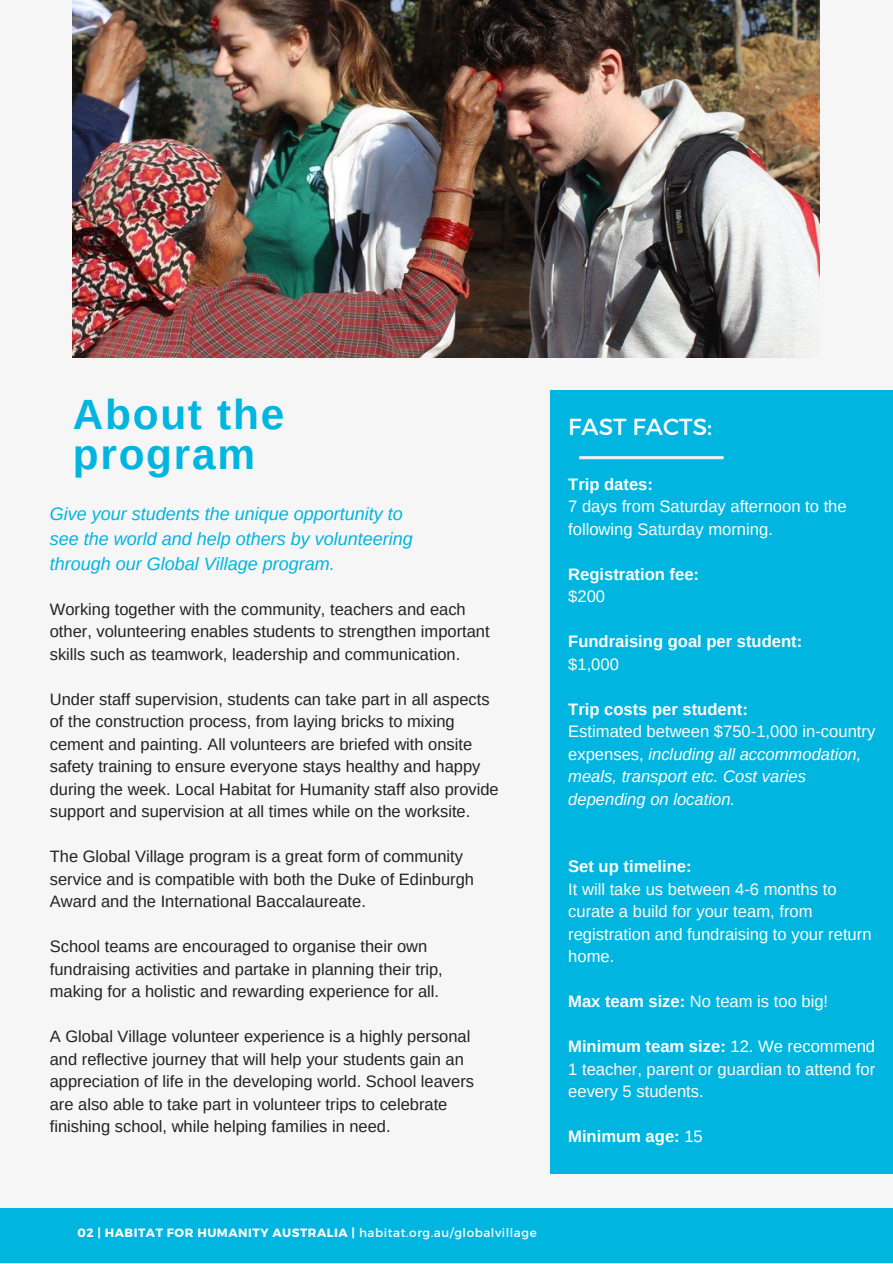
<style>
.page{position:relative;width:893px;height:1264px;background:#fff}
.page>*{position:absolute;margin:0;border:0;box-sizing:border-box;transform-origin:0 0}
.t1{font:700 42.3px "Arimo";letter-spacing:.04em;color:#00b5df}
.t2{font:23.25px "Montserrat";color:#fff}
.t3{font:italic 18px/24.8px "Arimo";color:#00b5df}
.t4{font:16.65px/22.5px "Arimo";color:#fff}
.t5{font:italic 16.65px/22.5px "Arimo";color:#fff}
.t6{font:700 16.65px "Arimo";color:#fff}
.t7{font:16.5px/22.5px "Arimo";color:#222}
.t8{font:700 12px "Montserrat";letter-spacing:.045em;color:#fff}
.s1{font-style:normal}
.s2{font-weight:700}
.s3{font-weight:400}
</style>
<div class="page">
<div style="left:0;top:0;width:892px;height:1262px;background:#f6f6f6"></div>
<div style="left:0;top:1208px;width:892px;height:54px;background:#00b5df"></div>
<img style="left:73px;top:0;width:746px;height:357px">
<div style="left:550px;top:390px;width:342px;height:783px;background:#00b5df"></div>
<svg style="left:579px;top:456px;width:144px;height:3px"></svg>
<p class="t1" style="left:73px;top:391px;width:213px">About the</p>
<p class="t1" style="left:73px;top:431px;width:184px">program</p>
<p class="t3" style="left:50px;top:501px;width:364px">Give your students the unique opportunity to see the world and help others by volunteering through our Global Village program.</p>
<p class="t7" style="left:50px;top:597px;width:441px">Working together with the community, teachers and each other, volunteering enables students to strengthen important skills such as teamwork, leadership and communication.</p>
<p class="t7" style="left:50px;top:687px;width:450px">Under staff supervision, students can take part in all aspects of the construction process, from laying bricks to mixing cement and painting. All volunteers are briefed with onsite safety training to ensure everyone stays healthy and happy during the week. Local Habitat for Humanity staff also provide support and supervision at all times while on the worksite.</p>
<p class="t7" style="left:50px;top:845px;width:425px">The Global Village program is a great form of community service and is compatible with both the Duke of Edinburgh<br>Award and the International Baccalaureate.</p>
<p class="t7" style="left:50px;top:935px;width:394px">School teams are encouraged to organise their own fundraising activities and partake in planning their trip, making for a holistic and rewarding experience for all.</p>
<p class="t7" style="left:50px;top:1025px;width:426px">A Global Village volunteer experience is a highly personal and reflective journey that will help your students gain an appreciation of life in the developing world. School leavers are also able to take part in volunteer trips to celebrate finishing school, while helping families in need.</p>
<p class="t2" style="left:568px;top:411px;width:145px">FAST FACTS:</p>
<p class="t6" style="left:568px;top:474px;width:86px">Trip dates:</p>
<p class="t4" style="left:568px;top:495px;width:280px">7 days from Saturday afternoon to the following Saturday morning.</p>
<p class="t6" style="left:568px;top:564px;width:132px">Registration fee:</p>
<p class="t4" style="left:568px;top:585px;width:38px">$200</p>
<p class="t6" style="left:568px;top:632px;width:235px">Fundraising goal per student:</p>
<p class="t4" style="left:568px;top:652px;width:52px">$1,000</p>
<p class="t6" style="left:568px;top:699px;width:181px">Trip costs per student:</p>
<p class="t5" style="left:568px;top:720px;width:308px"><span class="s1">Estimated between $750-1,000 in-country expenses,</span> including all accommodation, meals, transport etc. Cost varies depending on location.</p>
<p class="t6" style="left:568px;top:857px;width:125px">Set up timeline:</p>
<p class="t4" style="left:568px;top:877px;width:305px">It will take us between 4-6 months to curate a build for your team, from registration and fundraising to your return home.</p>
<p class="t4" style="left:568px;top:990px;width:261px"><span class="s2">Max team size:</span> No team is too big!</p>
<p class="t4" style="left:568px;top:1034px;width:308px;text-align:justify"><span class="s2">Minimum team size:</span> 12. We recommend 1 teacher, parent or guardian to attend for eevery 5 students.</p>
<p class="t6" style="left:568px;top:1126px;width:136px">Minimum age: <span class="s3">15</span></p>
<p class="t8" style="left:77px;top:1224px;width:461px">02 | HABITAT FOR HUMANITY AUSTRALIA | <span class="s3">habitat.org.au/globalvillage</span></p>
</div>
